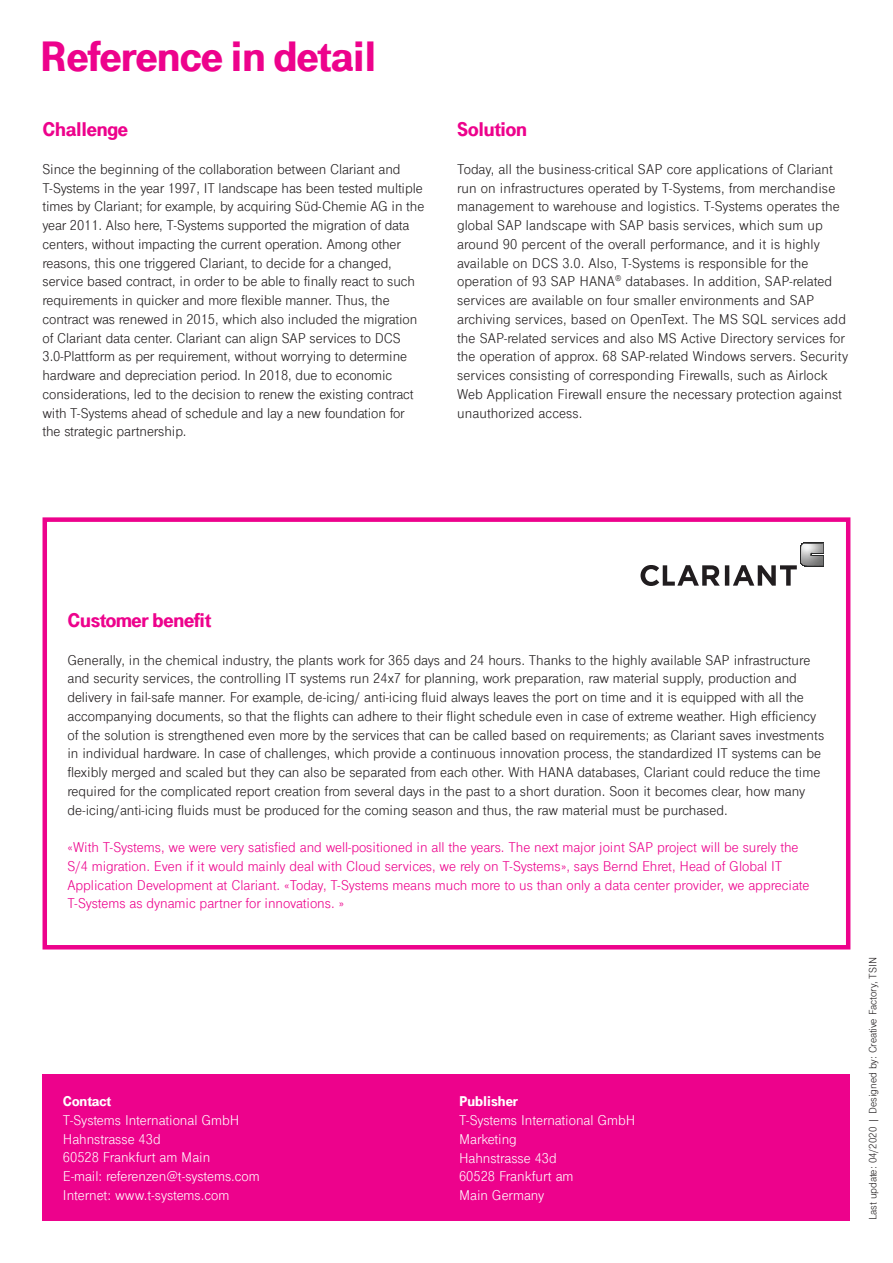
<style>
.page{position:relative;width:893px;height:1263px;background:#fff}
.page>*{position:absolute;margin:0;border:0;box-sizing:border-box;transform-origin:0 0}
.t1{font:900 45px "Tele Grotesk Next";letter-spacing:-.01em;color:#ed028c}
.t2{font:900 21px "Tele Grotesk Next";letter-spacing:-.01em;color:#ed028c}
.t3{font:15px/18.8px "Tele Grotesk Next";letter-spacing:-.005em;color:#231f20}
.t4{font:15px/18.8px "Tele Grotesk Next";color:#ed028c}
.t5{font:15px/18.8px "Tele Grotesk Next";color:#fff}
.t6{font:900 15px "Tele Grotesk Next";color:#fff}
.t7{font:11.25px "Tele Grotesk Next";color:#231f20}
</style>
<div class="page">
<div style="left:43px;top:517px;width:807px;height:432px;border:4px solid #ed028c"></div>
<div style="left:43px;top:1074px;width:807px;height:146px;background:#ed028c"></div>
<svg style="left:640px;top:543px;width:184px;height:43px"></svg>
<h1 class="t1" style="left:40px;top:31px;width:338px">Reference in detail</h1>
<h2 class="t2" style="left:43px;top:118px;width:87px">Challenge</h2>
<p class="t3" style="left:43px;top:160px;width:383px">Since the beginning of the collaboration between Clariant and T-Systems in the year 1997, IT landscape has been tested multiple times by Clariant; for example, by acquiring Süd-Chemie AG in the year 2011. Also here, T-Systems supported the migration of data centers, without impacting the current operation. Among other reasons, this one triggered Clariant, to decide for a changed, service based contract, in order to be able to finally react to such requirements in quicker and more flexible manner. Thus, the contract was renewed in 2015, which also included the migration of Clariant data center. Clariant can align SAP services to DCS 3.0-Plattform as per requirement, without worrying to determine hardware and depreciation period. In 2018, due to economic considerations, led to the decision to renew the existing contract with T-Systems ahead of schedule and lay a new foundation for the strategic partnership.</p>
<h2 class="t2" style="left:457px;top:118px;width:71px">Solution</h2>
<p class="t3" style="left:457px;top:160px;width:393px">Today, all the business-critical SAP core applications of Clariant run on infrastructures operated by T-Systems, from merchandise management to warehouse and logistics. T-Systems operates the global SAP landscape with SAP basis services, which sum up around 90 percent of the overall performance, and it is highly available on DCS 3.0. Also, T-Systems is responsible for the operation of 93 SAP HANA<sup>®</sup> databases. In addition, SAP-related services are available on four smaller environments and SAP archiving services, based on OpenText. The MS SQL services add the SAP-related services and also MS Active Directory services for the operation of approx. 68 SAP-related Windows servers. Security services consisting of corresponding Firewalls, such as Airlock Web Application Firewall ensure the necessary protection against unauthorized access.</p>
<h2 class="t2" style="left:67px;top:608px;width:145px">Customer benefit</h2>
<p class="t3" style="left:67px;top:650px;width:758px">Generally, in the chemical industry, the plants work for 365 days and 24 hours. Thanks to the highly available SAP infrastructure and security services, the controlling IT systems run 24x7 for planning, work preparation, raw material supply, production and delivery in fail-safe manner. For example, de-icing/ anti-icing fluid always leaves the port on time and it is equipped with all the accompanying documents, so that the flights can adhere to their flight schedule even in case of extreme weather. High efficiency of the solution is strengthened even more by the services that can be called based on requirements; as Clariant saves investments in individual hardware. In case of challenges, which provide a continuous innovation process, the standardized IT systems can be flexibly merged and scaled but they can also be separated from each other. With HANA databases, Clariant could reduce the time required for the complicated report creation from several days in the past to a short duration. Soon it becomes clear, how many de-icing/anti-icing fluids must be produced for the coming season and thus, the raw material must be purchased.</p>
<p class="t4" style="left:67px;top:838px;width:743px">«With T-Systems, we were very satisfied and well-positioned in all the years. The next major joint SAP project will be surely the S/4 migration. Even if it would mainly deal with Cloud services, we rely on T-Systems», says Bernd Ehret, Head of Global IT Application Development at Clariant. «Today, T-Systems means much more to us than only a data center provider, we appreciate T-Systems as dynamic partner for innovations. »</p>
<p class="t6" style="left:63px;top:1093px;width:50px">Contact</p>
<p class="t5" style="left:63px;top:1111px;width:198px">T-Systems International GmbH<br>Hahnstrasse 43d<br>60528 Frankfurt am Main<br>E-mail: referenzen@t-systems.com<br>Internet: www.t-systems.com</p>
<p class="t6" style="left:459px;top:1093px;width:61px">Publisher</p>
<p class="t5" style="left:459px;top:1111px;width:178px">T-Systems International GmbH<br>Marketing<br>Hahnstrasse 43d<br>60528 Frankfurt am<br>Main Germany</p>
<p class="t7" style="left:866px;top:1220px;width:265px;rotate:-90deg">Last update: 04/2020 | Designed by: Creative Factory, TSIN</p>
</div>
